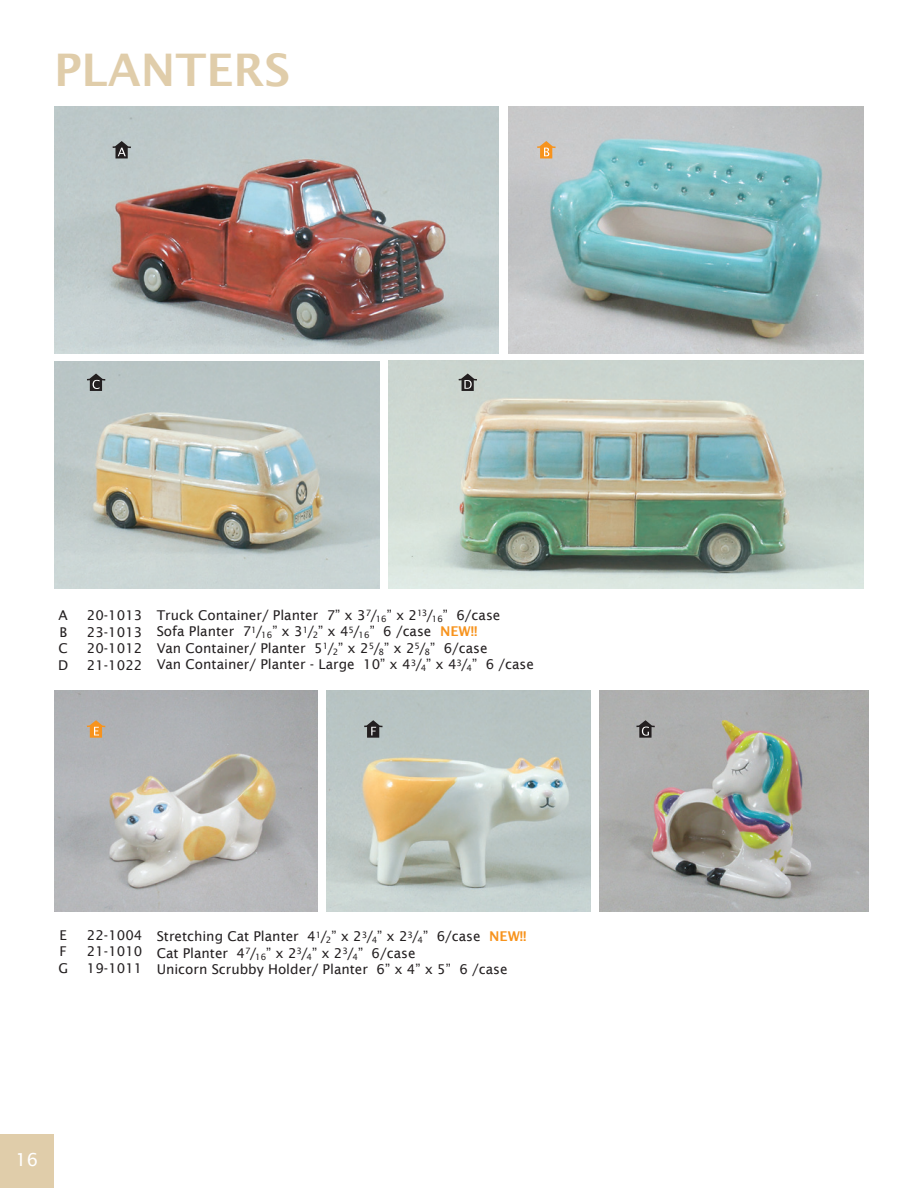
<style>
.page{position:relative;width:918px;height:1188px;background:#fff}
.page>*{position:absolute;margin:0;border:0;box-sizing:border-box;transform-origin:0 0}
.t1{font:600 45px "Lucida Sans";color:#e0cdaa}
.t2{font:18px "Lucida Sans";color:#fff}
.t3{font:13.5px/16.5px "Lucida Sans";color:#231f20;text-align:justify}
.s1{font-weight:600;color:#f7931d}
</style>
<div class="page">
<div style="left:0;top:1134px;width:54px;height:54px;background:#e0cdaa"></div>
<img style="left:54px;top:106px;width:445px;height:247px">
<img style="left:54px;top:361px;width:326px;height:228px">
<img style="left:326px;top:691px;width:265px;height:221px">
<svg style="left:113px;top:141px;width:18px;height:17px"></svg>
<img style="left:54px;top:691px;width:264px;height:221px">
<img style="left:600px;top:691px;width:269px;height:221px">
<img style="left:389px;top:360px;width:475px;height:229px">
<img style="left:508px;top:106px;width:356px;height:247px">
<svg style="left:537px;top:141px;width:19px;height:17px"></svg>
<svg style="left:87px;top:374px;width:18px;height:17px"></svg>
<svg style="left:459px;top:374px;width:18px;height:17px"></svg>
<svg style="left:87px;top:720px;width:18px;height:18px"></svg>
<svg style="left:364px;top:720px;width:19px;height:18px"></svg>
<svg style="left:636px;top:720px;width:19px;height:18px"></svg>
<h1 class="t1" style="left:54px;top:44px;width:238px">PLANTERS</h1>
<p class="t3" style="left:58px;top:607px;width:12px">A B C D</p>
<p class="t3" style="left:87px;top:607px;width:57px">20-1013<br>23-1013<br>20-1012<br>21-1022</p>
<p class="t3" style="left:157px;top:607px;width:379px;text-align:left">Truck Container/ Planter 7” x 3<sup>7</sup>/<sub>16</sub>” x 2<sup>13</sup>/<sub>16</sub>” 6/case<br>Sofa Planter 7<sup>1</sup>/<sub>16</sub>” x 3<sup>1</sup>/<sub>2</sub>” x 4<sup>5</sup>/<sub>16</sub>” 6 /case <span class="s1">NEW!!<br></span>Van Container/ Planter 5<sup>1</sup>/<sub>2</sub>” x 2<sup>5</sup>/<sub>8</sub>” x 2<sup>5</sup>/<sub>8</sub>” 6/case<br>Van Container/ Planter - Large 10” x 4<sup>3</sup>/<sub>4</sub>” x 4<sup>3</sup>/<sub>4</sub>” 6 /case</p>
<p class="t3" style="left:58px;top:927px;width:11px">E F G</p>
<p class="t3" style="left:87px;top:927px;width:57px">22-1004<br>21-1010<br>19-1011</p>
<p class="t3" style="left:157px;top:928px;width:371px;text-align:left">Stretching Cat Planter 4<sup>1</sup>/<sub>2</sub>” x 2<sup>3</sup>/<sub>4</sub>” x 2<sup>3</sup>/<sub>4</sub>” 6/case <span class="s1">NEW!!<br></span>Cat Planter 4<sup>7</sup>/<sub>16</sub>” x 2<sup>3</sup>/<sub>4</sub>” x 2<sup>3</sup>/<sub>4</sub>” 6/case<br>Unicorn Scrubby Holder/ Planter 6” x 4” x 5” 6 /case</p>
<h2 class="t2" style="left:16px;top:1149px;width:24px">16</h2>
</div>
